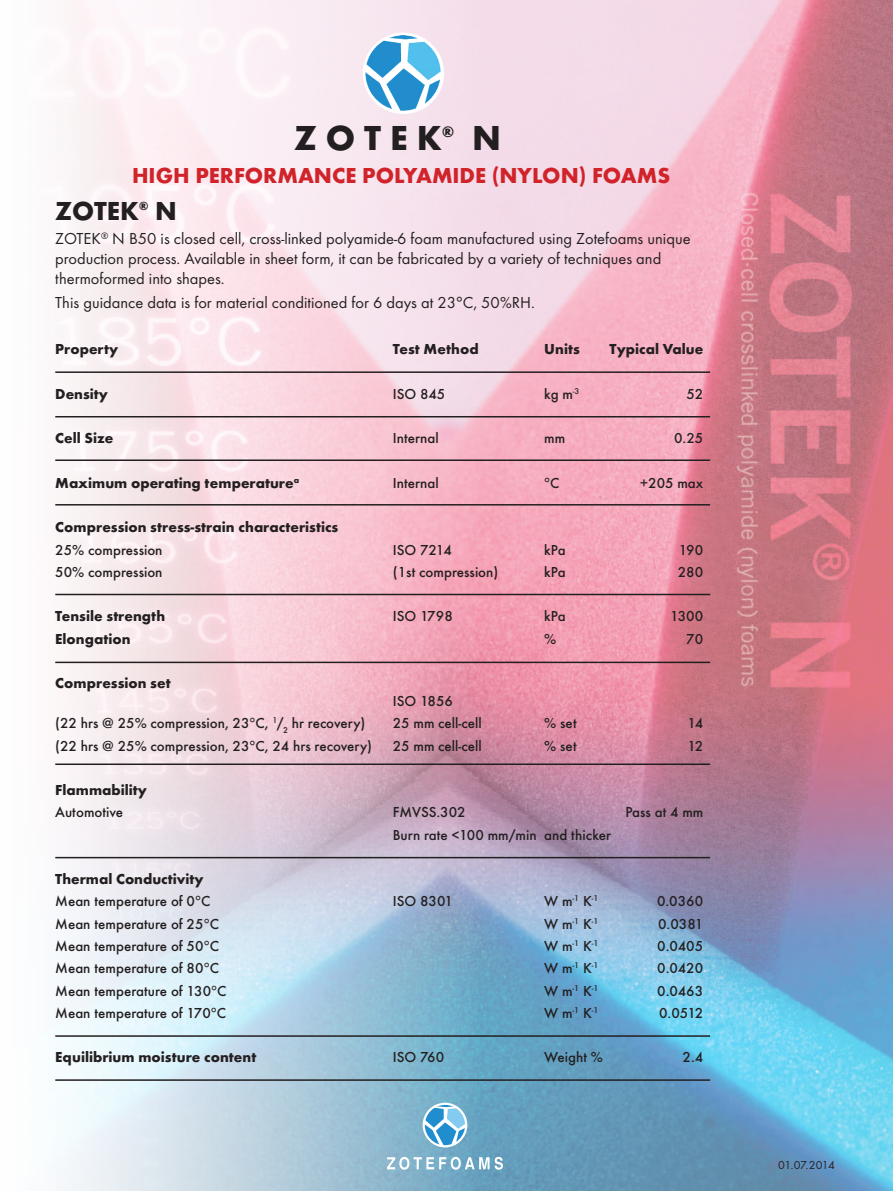
<style>
.page{position:relative;width:893px;height:1191px;background:#fff}
.page>*{position:absolute;margin:0;border:0;box-sizing:border-box;transform-origin:0 0}
.t1{font:700 36px "Futura T";color:#231f20}
.t2{font:700 27px "Futura T";color:#231f20}
.t3{font:700 22.5px "Futura T";color:#d1232a}
.t4{font:16.5px/19.8px "Futura T";color:#231f20}
.t5{font:700 15.75px "Futura T";color:#231f20}
.t6{font:500 15px "Futura T";color:#231f20}
.t7{font:700 15px "Futura T";color:#231f20}
.t8{font:12px "Futura T";letter-spacing:-.05em;color:#231f20}
.t9{font:500 8.7px "Futura T";color:#231f20}
.s1{font-size:15px}
</style>
<div class="page">
<img style="left:55px;top:0;width:838px;height:1191px">
<svg style="left:363px;top:33px;width:81px;height:81px"></svg>
<img style="left:366px;top:36px;width:82px;height:75px">
<hr style="left:55px;top:371px;width:655px;height:2px;background:#231f20">
<hr style="left:55px;top:594px;width:655px;height:1px;background:#231f20">
<hr style="left:55px;top:661px;width:655px;height:2px;background:#231f20">
<hr style="left:55px;top:763px;width:655px;height:2px;background:#231f20">
<hr style="left:55px;top:857px;width:655px;height:1px;background:#231f20">
<hr style="left:55px;top:1035px;width:655px;height:1px;background:#231f20">
<hr style="left:55px;top:1079px;width:655px;height:1px;background:#231f20">
<hr style="left:55px;top:504px;width:655px;height:1px;background:#231f20">
<hr style="left:55px;top:416px;width:655px;height:1px;background:#231f20">
<hr style="left:55px;top:459px;width:655px;height:2px;background:#231f20">
<svg style="left:387px;top:1156px;width:102px;height:13px"></svg>
<svg style="left:495px;top:1156px;width:8px;height:13px"></svg>
<svg style="left:423px;top:1102px;width:44px;height:45px"></svg>
<svg style="left:425px;top:1105px;width:40px;height:40px"></svg>
<h1 class="t1" style="left:294px;top:117px;width:149px">Z O T E K</h1>
<p class="t5" style="left:442px;top:122px;width:13px">®</p>
<h1 class="t1" style="left:472px;top:117px;width:30px">N</h1>
<h3 class="t3" style="left:132px;top:163px;width:540px">HIGH PERFORMANCE POLYAMIDE (NYLON) FOAMS</h3>
<h2 class="t2" style="left:55px;top:195px;width:123px">ZOTEK<sup>®</sup> N</h2>
<p class="t4" style="left:55px;top:229px;width:637px">ZOTEK<sup>®</sup> N B50 is closed cell, cross-linked polyamide-6 foam manufactured using Zotefoams unique production process. Available in sheet form, it can be fabricated by a variety of techniques and thermoformed into shapes.</p>
<p class="t4" style="left:55px;top:292px;width:481px">This guidance data is for material conditioned for 6 days at 23°C, 50%RH.</p>
<p class="t7" style="left:55px;top:340px;width:64px">Property</p>
<p class="t7" style="left:393px;top:340px;width:87px">Test Method</p>
<p class="t7" style="left:544px;top:340px;width:37px">Units</p>
<p class="t7" style="left:610px;top:340px;width:95px">Typical Value</p>
<p class="t7" style="left:55px;top:385px;width:54px">Density</p>
<p class="t6" style="left:393px;top:385px;width:54px">ISO 845</p>
<p class="t6" style="left:544px;top:385px;width:37px">kg m<sup>-3</sup></p>
<p class="t6" style="left:686px;top:385px;width:19px">52</p>
<p class="t7" style="left:55px;top:429px;width:60px">Cell Size</p>
<p class="t6" style="left:393px;top:429px;width:47px">Internal</p>
<p class="t6" style="left:544px;top:429px;width:22px">mm</p>
<p class="t6" style="left:674px;top:429px;width:31px">0.25</p>
<p class="t7" style="left:55px;top:474px;width:245px">Maximum operating temperature<sup>a</sup></p>
<p class="t6" style="left:393px;top:474px;width:47px">Internal</p>
<p class="t6" style="left:544px;top:474px;width:17px">°C</p>
<p class="t6" style="left:640px;top:474px;width:65px">+205 max</p>
<p class="t7" style="left:55px;top:518px;width:285px">Compression stress-strain characteristics</p>
<p class="t6" style="left:55px;top:541px;width:109px">25% compression</p>
<p class="t6" style="left:393px;top:541px;width:61px">ISO 7214</p>
<p class="t6" style="left:544px;top:541px;width:23px">kPa</p>
<p class="t6" style="left:679px;top:541px;width:26px">190</p>
<p class="t6" style="left:55px;top:563px;width:109px">50% compression</p>
<p class="t6" style="left:393px;top:563px;width:107px">(1st compression)</p>
<p class="t6" style="left:544px;top:563px;width:23px">kPa</p>
<p class="t6" style="left:678px;top:563px;width:27px">280</p>
<p class="t7" style="left:55px;top:607px;width:111px">Tensile strength</p>
<p class="t6" style="left:393px;top:607px;width:62px">ISO 1798</p>
<p class="t6" style="left:544px;top:607px;width:23px">kPa</p>
<p class="t6" style="left:670px;top:607px;width:35px">1300</p>
<p class="t7" style="left:55px;top:629px;width:77px">Elongation</p>
<p class="t6" style="left:544px;top:630px;width:14px">%</p>
<p class="t6" style="left:686px;top:630px;width:19px">70</p>
<p class="t7" style="left:55px;top:674px;width:117px">Compression set</p>
<p class="t6" style="left:393px;top:692px;width:62px">ISO 1856</p>
<p class="t6" style="left:55px;top:714px;width:312px">(22 hrs @ 25% compression, 23°C, <sup>1</sup>/<sub>2</sub> hr recovery)</p>
<p class="t6" style="left:393px;top:714px;width:90px">25 mm cell-cell</p>
<p class="t6" style="left:544px;top:714px;width:34px">% set</p>
<p class="t6" style="left:687px;top:714px;width:17px">14</p>
<p class="t6" style="left:55px;top:737px;width:318px">(22 hrs @ 25% compression, 23°C, 24 hrs recovery)</p>
<p class="t6" style="left:393px;top:737px;width:90px">25 mm cell-cell</p>
<p class="t6" style="left:544px;top:737px;width:34px">% set</p>
<p class="t6" style="left:687px;top:737px;width:17px">12</p>
<p class="t7" style="left:55px;top:781px;width:93px">Flammability</p>
<p class="t6" style="left:55px;top:803px;width:69px">Automotive</p>
<p class="t6" style="left:393px;top:803px;width:74px">FMVSS.302</p>
<p class="t6" style="left:625px;top:803px;width:79px">Pass at 4 mm</p>
<p class="t6" style="left:393px;top:826px;width:220px">Burn rate &lt;100 mm/min and thicker</p>
<p class="t7" style="left:55px;top:870px;width:150px">Thermal Conductivity</p>
<p class="t6" style="left:55px;top:892px;width:157px">Mean temperature of 0°C</p>
<p class="t6" style="left:393px;top:892px;width:62px">ISO 8301</p>
<p class="t9" style="left:544px;top:893px;width:56px"><span class="s1">W m</span>-1 <span class="s1">K</span>-1</p>
<p class="t6" style="left:657px;top:892px;width:48px">0.0360</p>
<p class="t6" style="left:55px;top:915px;width:165px">Mean temperature of 25°C</p>
<p class="t9" style="left:544px;top:915px;width:56px"><span class="s1">W m</span>-1 <span class="s1">K</span>-1</p>
<p class="t6" style="left:658px;top:915px;width:47px">0.0381</p>
<p class="t6" style="left:55px;top:937px;width:165px">Mean temperature of 50°C</p>
<p class="t9" style="left:544px;top:938px;width:56px"><span class="s1">W m</span>-1 <span class="s1">K</span>-1</p>
<p class="t6" style="left:657px;top:937px;width:48px">0.0405</p>
<p class="t6" style="left:55px;top:959px;width:165px">Mean temperature of 80°C</p>
<p class="t9" style="left:544px;top:960px;width:56px"><span class="s1">W m</span>-1 <span class="s1">K</span>-1</p>
<p class="t6" style="left:657px;top:959px;width:48px">0.0420</p>
<p class="t6" style="left:55px;top:981px;width:173px">Mean temperature of 130°C</p>
<p class="t9" style="left:544px;top:982px;width:56px"><span class="s1">W m</span>-1 <span class="s1">K</span>-1</p>
<p class="t6" style="left:657px;top:981px;width:48px">0.0463</p>
<p class="t6" style="left:55px;top:1004px;width:172px">Mean temperature of 170°C</p>
<p class="t9" style="left:544px;top:1004px;width:56px"><span class="s1">W m</span>-1 <span class="s1">K</span>-1</p>
<p class="t6" style="left:659px;top:1004px;width:46px">0.0512</p>
<p class="t7" style="left:55px;top:1048px;width:202px">Equilibrium moisture content</p>
<p class="t6" style="left:393px;top:1048px;width:53px">ISO 760</p>
<p class="t6" style="left:544px;top:1048px;width:60px">Weight %</p>
<p class="t6" style="left:682px;top:1048px;width:22px">2.4</p>
<p class="t8" style="left:778px;top:1158px;width:58px">01.07.2014</p>
</div>
